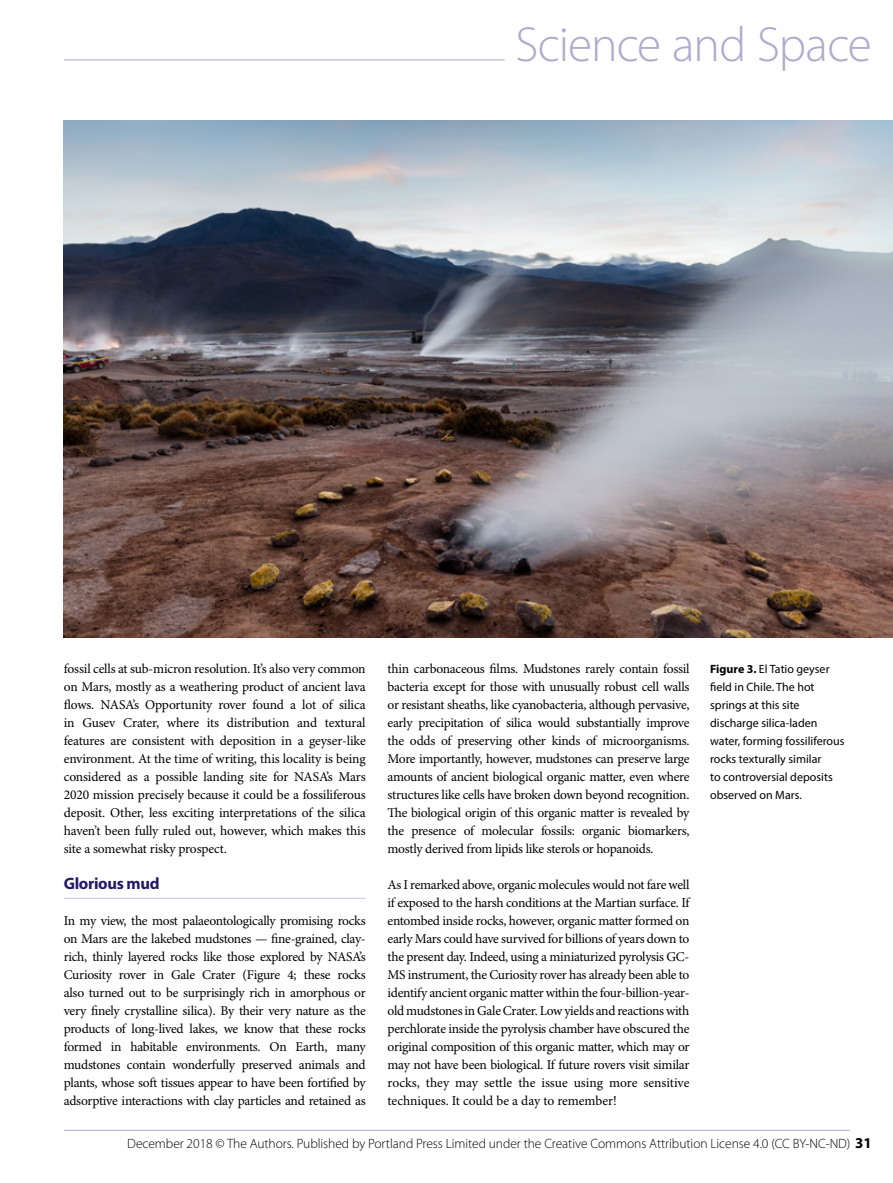
<style>
.page{position:relative;width:893px;height:1183px;background:#fff}
.page>*{position:absolute;margin:0;border:0;box-sizing:border-box;transform-origin:0 0}
.t1{font:300 49.5px "Myriad Pro";letter-spacing:-.02em;color:#b1aacd}
.Feat_Head_1{font:700 16.5px "Myriad Pro";letter-spacing:-.02em;color:#241968}
.Feat_First_Para{font:13.5px/18px "Minion Pro";letter-spacing:-.015em;color:#000;text-align:justify}
.t2{font:300 13.5px "Myriad Pro";letter-spacing:-.005em;color:#000}
.Feat_Caption{font:12px/18px "Myriad Pro";color:#000}
.s1{font-weight:700}
.s2{font-weight:700;font-size:15px}
</style>
<div class="page">
<hr style="left:64px;top:1129px;width:786px;height:1px;background:#b1aacd">
<hr style="left:64px;top:59px;width:441px;height:1px;background:#b1aacd">
<hr style="left:64px;top:897px;width:302px;height:1px;background:#c5c8e5">
<img style="left:64px;top:121px;width:829px;height:516px">
<h1 class="t1" style="left:515px;top:14px;width:358px">Science and Space</h1>
<p class="Feat_First_Para" style="left:64px;top:660px;width:303px">fossil cells at sub-micron resolution. It’s also very common on Mars, mostly as a weathering product of ancient lava flows. NASA’s Opportunity rover found a lot of silica in Gusev Crater, where its distribution and textural features are consistent with deposition in a geyser-like environment. At the time of writing, this locality is being considered as a possible landing site for NASA’s Mars 2020 mission precisely because it could be a fossiliferous deposit. Other, less exciting interpretations of the silica haven’t been fully ruled out, however, which makes this site a somewhat risky prospect.</p>
<p class="Feat_Head_1" style="left:64px;top:872px;width:97px">Glorious mud</p>
<p class="Feat_First_Para" style="left:64px;top:912px;width:303px">In my view, the most palaeontologically promising rocks on Mars are the lakebed mudstones — fine-grained, clay&shy;rich, thinly layered rocks like those explored by NASA’s Curiosity rover in Gale Crater (Figure 4; these rocks also turned out to be surprisingly rich in amorphous or very finely crystalline silica). By their very nature as the products of long-lived lakes, we know that these rocks formed in habitable environments. On Earth, many mudstones contain wonderfully preserved animals and plants, whose soft tissues appear to have been fortified by adsorptive interactions with clay particles and retained as</p>
<p class="Feat_First_Para" style="left:388px;top:660px;width:303px">thin carbonaceous films. Mudstones rarely contain fossil bacteria except for those with unusually robust cell walls or resistant sheaths, like cyanobacteria, although pervasive, early precipitation of silica would substantially improve the odds of preserving other kinds of microorganisms.<br>More importantly, however, mudstones can preserve large amounts of ancient biological organic matter, even where structures like cells have broken down beyond recognition.<br>The biological origin of this organic matter is revealed by the presence of molecular fossils: organic biomarkers, mostly derived from lipids like sterols or hopanoids.</p>
<p class="Feat_First_Para" style="left:388px;top:876px;width:303px">As I remarked above, organic molecules would not fare well if exposed to the harsh conditions at the Martian surface. If entombed inside rocks, however, organic matter formed on early Mars could have survived for billions of years down to the present day. Indeed, using a miniaturized pyrolysis GC-MS instrument, the Curiosity rover has already been able to identify ancient organic matter within the four-billion-year&shy;old mudstones in Gale Crater. Low yields and reactions with perchlorate inside the pyrolysis chamber have obscured the original composition of this organic matter, which may or may not have been biological. If future rovers visit similar rocks, they may settle the issue using more sensitive techniques. It could be a day to remember!</p>
<p class="Feat_Caption" style="left:710px;top:659px;width:136px"><span class="s1">Figure 3.</span> El Tatio geyser field in Chile. The hot springs at this site discharge silica-laden water, forming fossiliferous rocks texturally similar<br>to controversial deposits observed on Mars.</p>
<p class="t2" style="left:127px;top:1134px;width:746px">December 2018 © The Authors. Published by Portland Press Limited under the Creative Commons Attribution License 4.0 (CC BY-NC-ND) <span class="s2">31</span></p>
</div>
